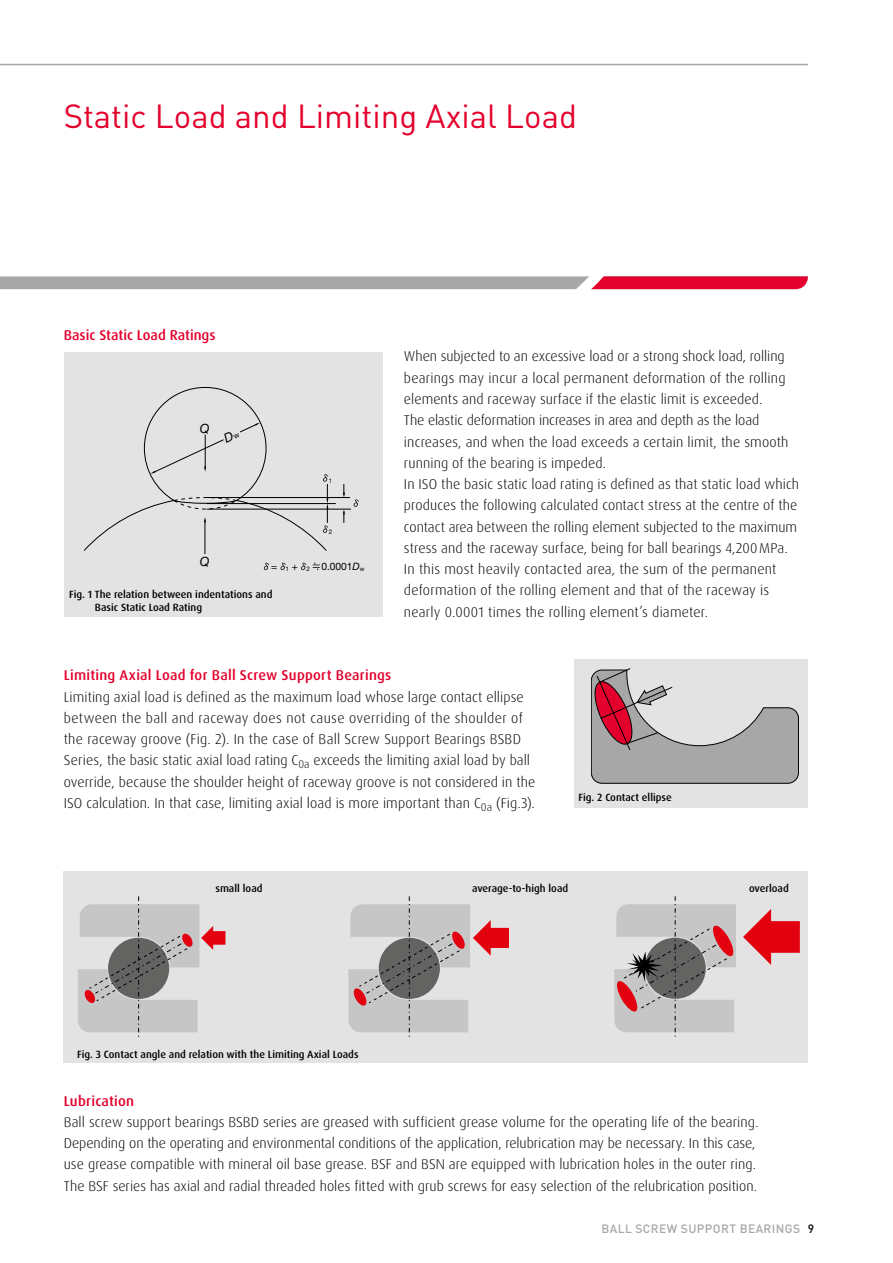
<style>
.page{position:relative;width:893px;height:1263px;background:#fff}
.page>*{position:absolute;margin:0;border:0;box-sizing:border-box;transform-origin:0 0}
.t1{font:33px "DIN Pro";color:#e4002c}
.t2{font:300 14.25px/21.3px "Dax Pro";letter-spacing:.005em;color:#000}
.t3{font:500 14.25px "Dax Pro";letter-spacing:.015em;color:#e4002c}
.t4{font:italic 12.75px "Helvetica Neue";color:#000}
.t5{font:500 12px "DIN Pro";letter-spacing:.035em;color:#a7a7a8}
.t6{font:500 10.5px/12.6px "Dax Pro";color:#000}
.t7{font:10.2px "Helvetica Neue";color:#000}
.t8{font:6.3px "Helvetica Neue";color:#000}
.s1{font-style:italic}
.s2{color:#000}
</style>
<div class="page">
<svg style="left:0;top:63px;width:808px;height:227px"></svg>
<hr style="left:0;top:64px;width:808px;height:1px;background:#a7a7a8">
<div style="left:64px;top:352px;width:319px;height:265px;background:#e3e3e3"></div>
<hr style="left:206px;top:497px;width:144px;height:1px;background:#000">
<hr style="left:207px;top:509px;width:144px;height:1px;background:#000">
<hr style="left:207px;top:503px;width:129px;height:1px;background:#000">
<hr style="left:205px;top:519px;width:1px;height:35px;background:#000">
<svg style="left:343px;top:509px;width:2px;height:14px"></svg>
<svg style="left:343px;top:484px;width:2px;height:13px"></svg>
<svg style="left:264px;top:563px;width:5px;height:7px"></svg>
<svg style="left:354px;top:499px;width:5px;height:8px"></svg>
<svg style="left:281px;top:563px;width:5px;height:7px"></svg>
<svg style="left:301px;top:563px;width:5px;height:7px"></svg>
<svg style="left:313px;top:562px;width:7px;height:8px"></svg>
<div style="left:64px;top:872px;width:744px;height:191px;background:#e3e3e3"></div>
<svg style="left:743px;top:909px;width:57px;height:56px"></svg>
<svg style="left:78px;top:897px;width:147px;height:140px"></svg>
<svg style="left:348px;top:897px;width:161px;height:140px"></svg>
<svg style="left:614px;top:897px;width:122px;height:140px"></svg>
<div style="left:574px;top:659px;width:234px;height:149px;background:#e3e3e3"></div>
<svg style="left:591px;top:668px;width:208px;height:115px"></svg>
<svg style="left:84px;top:387px;width:244px;height:164px"></svg>
<h1 class="t1" style="left:64px;top:93px;width:515px">Static Load and Limiting Axial Load</h1>
<p class="t3" style="left:64px;top:326px;width:153px">Basic Static Load Ratings</p>
<p class="t4" style="left:200px;top:421px;width:11px">Q</p>
<p class="t4" style="left:200px;top:554px;width:11px">Q</p>
<p class="t8" style="left:329px;top:477px;width:5px">1</p>
<p class="t8" style="left:329px;top:528px;width:5px">2</p>
<p class="t7" style="left:271px;top:560px;width:95px">= <sub>1</sub> + <sub>2</sub> 0.0001<span class="s1">D</span><sub>w</sub></p>
<p class="t6" style="left:95px;top:588px;width:179px;text-indent:-26px">Fig. 1 The relation between indentations and<br>Basic Static Load Rating</p>
<p class="t2" style="left:404px;top:346px;width:397px">When subjected to an excessive load or a strong shock load, rolling bearings may incur a local permanent deformation of the rolling elements and raceway surface if the elastic limit is exceeded.<br>The elastic deformation increases in area and depth as the load increases, and when the load exceeds a certain limit, the smooth running of the bearing is impeded.<br>In ISO the basic static load rating is defined as that static load which produces the following calculated contact stress at the centre of the contact area between the rolling element subjected to the maximum stress and the raceway surface, being for ball bearings 4,200 MPa.<br>In this most heavily contacted area, the sum of the permanent deformation of the rolling element and that of the raceway is nearly 0.0001 times the rolling element’s diameter.</p>
<p class="t3" style="left:64px;top:666px;width:329px">Limiting Axial Load for Ball Screw Support Bearings</p>
<p class="t2" style="left:64px;top:686px;width:473px">Limiting axial load is defined as the maximum load whose large contact ellipse between the ball and raceway does not cause overriding of the shoulder of the raceway groove (Fig. 2). In the case of Ball Screw Support Bearings BSBD Series, the basic static axial load rating C<sub>0a</sub> exceeds the limiting axial load by ball override, because the shoulder height of raceway groove is not considered in the ISO calculation. In that case, limiting axial load is more important than C<sub>0a</sub> (Fig.3).</p>
<p class="t6" style="left:578px;top:791px;width:95px">Fig. 2 Contact ellipse</p>
<p class="t6" style="left:215px;top:882px;width:49px">small load</p>
<p class="t6" style="left:472px;top:882px;width:98px">average-to-high load</p>
<p class="t6" style="left:749px;top:882px;width:41px">overload</p>
<p class="t6" style="left:77px;top:1048px;width:283px">Fig. 3 Contact angle and relation with the Limiting Axial Loads</p>
<p class="t3" style="left:64px;top:1091px;width:72px">Lubrication</p>
<p class="t2" style="left:64px;top:1111px;width:696px">Ball screw support bearings BSBD series are greased with sufficient grease volume for the operating life of the bearing.<br>Depending on the operating and environmental conditions of the application, relubrication may be necessary. In this case, use grease compatible with mineral oil base grease. BSF and BSN are equipped with lubrication holes in the outer ring.<br>The BSF series has axial and radial threaded holes fitted with grub screws for easy selection of the relubrication position.</p>
<p class="t5" style="left:601px;top:1221px;width:214px">BALL SCREW SUPPORT BEARINGS <span class="s2">9</span></p>
</div>
